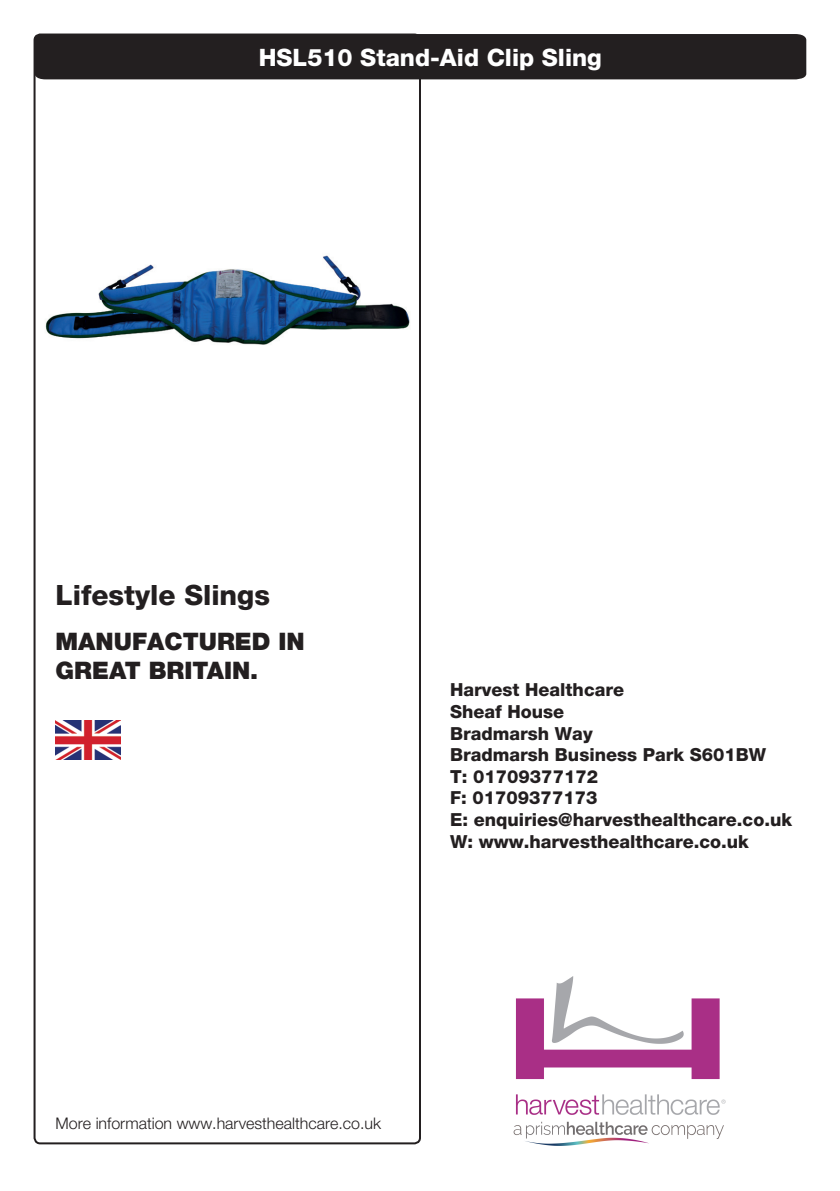
<style>
.page{position:relative;width:840px;height:1191px;background:#fff}
.page>*{position:absolute;margin:0;border:0;box-sizing:border-box;transform-origin:0 0}
.t1{font:800 28px "Helvetica Neue";color:#231f20}
.t2{font:900 24px/28.8px "Helvetica 95";color:#231f20}
.t3{font:800 24px "Helvetica Neue";color:#fff}
.t4{font:800 18px/21.6px "Helvetica Neue";color:#231f20}
.t5{font:300 16px "Helvetica Neue";color:#231f20}
</style>
<div class="page">
<img style="left:56px;top:720px;width:64px;height:39px">
<div style="left:35px;top:34px;width:770px;height:45px;background:#231f20"></div>
<img style="left:45px;top:255px;width:365px;height:90px">
<img style="left:513px;top:976px;width:213px;height:169px">
<p class="t3" style="left:259px;top:43px;width:344px">HSL510 Stand-Aid Clip Sling</p>
<p class="t1" style="left:56px;top:578px;width:216px">Lifestyle Slings</p>
<p class="t2" style="left:56px;top:627px;width:250px">MANUFACTURED IN<br>GREAT BRITAIN.</p>
<p class="t4" style="left:450px;top:679px;width:343px">Harvest Healthcare<br>Sheaf House<br>Bradmarsh Way<br>Bradmarsh Business Park S601BW<br>T: 01709377172<br>F: 01709377173<br>E: enquiries@harvesthealthcare.co.uk<br>W: www.harvesthealthcare.co.uk</p>
<p class="t5" style="left:56px;top:1113px;width:327px">More information www.harvesthealthcare.co.uk</p>
</div>
